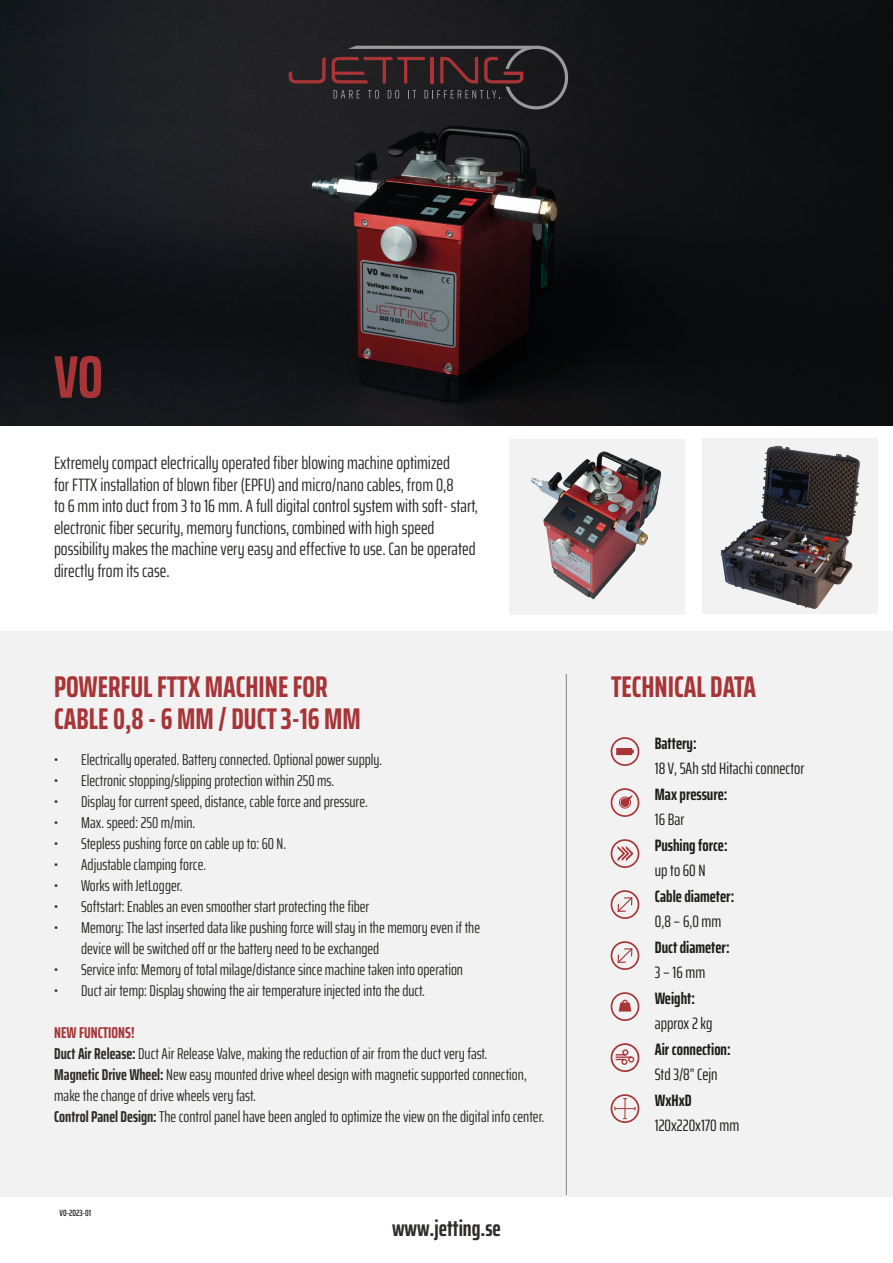
<style>
.page{position:relative;width:893px;height:1263px;background:#fff}
.page>*{position:absolute;margin:0;border:0;box-sizing:border-box;transform-origin:0 0}
.t1{font:700 extra-condensed 60px "Saira";color:#a73538}
.t2{font:700 extra-condensed 30px/31.5px "Saira";color:#a73538}
.t3{font:700 extra-condensed 22.5px "Saira";color:#2d2c2b}
.t4{font:extra-condensed 18px/21.6px "Saira";color:#2d2c2b}
.t5{font:700 extra-condensed 16.5px "Saira";color:#1d1d1b}
.t6{font:extra-condensed 16.5px "Saira";color:#1d1d1b}
.t7{font:extra-condensed 15.75px/21px "Saira";color:#2d2c2b}
.t8{font:700 extra-condensed 15.75px "Saira";color:#a73538}
.t9{font:600 extra-condensed 9px "Saira";color:#2d2c2b}
.s1{font-weight:700}
</style>
<div class="page">
<div style="left:0;top:631px;width:893px;height:566px;background:#f1f2f1"></div>
<div style="left:611px;top:737px;width:28px;height:29px;border:2px solid #a73538;border-radius:50%"></div>
<svg style="left:616px;top:748px;width:18px;height:7px"></svg>
<div style="left:611px;top:788px;width:28px;height:29px;border:2px solid #a73538;border-radius:50%"></div>
<div style="left:621px;top:798px;width:8px;height:9px;background:#a73538;border-radius:50%"></div>
<div style="left:619px;top:797px;width:12px;height:11px;border:1px solid #a73538;border-radius:50%"></div>
<svg style="left:626px;top:795px;width:7px;height:7px"></svg>
<div style="left:611px;top:839px;width:28px;height:29px;border:2px solid #a73538;border-radius:50%"></div>
<svg style="left:618px;top:846px;width:15px;height:15px"></svg>
<div style="left:611px;top:890px;width:28px;height:29px;border:2px solid #a73538;border-radius:50%"></div>
<svg style="left:617px;top:897px;width:16px;height:15px"></svg>
<div style="left:611px;top:1094px;width:28px;height:29px;border:2px solid #a73538;border-radius:50%"></div>
<svg style="left:614px;top:1098px;width:22px;height:21px"></svg>
<div style="left:611px;top:941px;width:28px;height:29px;border:2px solid #a73538;border-radius:50%"></div>
<svg style="left:617px;top:948px;width:16px;height:15px"></svg>
<div style="left:611px;top:992px;width:28px;height:29px;border:2px solid #a73538;border-radius:50%"></div>
<svg style="left:619px;top:1000px;width:12px;height:11px"></svg>
<div style="left:611px;top:1043px;width:28px;height:29px;border:2px solid #a73538;border-radius:50%"></div>
<svg style="left:614px;top:1049px;width:21px;height:16px"></svg>
<hr style="left:566px;top:674px;width:1px;height:521px;background:#818182">
<img style="left:0;top:0;width:893px;height:425px">
<svg style="left:289px;top:57px;width:37px;height:26px"></svg>
<svg style="left:332px;top:46px;width:236px;height:63px"></svg>
<div style="left:509px;top:439px;width:175px;height:175px;background:#f1f2f1"></div>
<img style="left:530px;top:451px;width:132px;height:149px">
<div style="left:702px;top:438px;width:175px;height:175px;background:#f1f2f1"></div>
<img style="left:721px;top:445px;width:138px;height:163px">
<p class="t1" style="left:54px;top:331px;width:51px">VO</p>
<p class="t4" style="left:54px;top:452px;width:398px">Extremely compact electrically operated fiber blowing machine optimized</p>
<p class="t4" style="left:54px;top:473px;width:401px">for FTTX installation of blown fiber (EPFU) and micro/nano cables, from 0,8</p>
<p class="t4" style="left:54px;top:495px;width:426px">to 6 mm into duct from 3 to 16 mm. A full digital control system with soft- start, electronic fiber security, memory functions, combined with high speed possibility makes the machine very easy and effective to use. Can be operated directly from its case.</p>
<p class="t2" style="left:54px;top:671px;width:308px">POWERFUL FTTX MACHINE FOR<br>CABLE 0,8 - 6 MM / DUCT 3-16 MM</p>
<p class="t7" style="left:54px;top:748px;width:330px">• Electrically operated. Battery connected. Optional power supply.</p>
<p class="t7" style="left:54px;top:769px;width:282px">• Electronic stopping/slipping protection within 250 ms.</p>
<p class="t7" style="left:54px;top:790px;width:315px">• Display for current speed, distance, cable force and pressure.</p>
<p class="t7" style="left:54px;top:811px;width:143px">• Max. speed: 250 m/min.</p>
<p class="t7" style="left:54px;top:832px;width:234px">• Stepless pushing force on cable up to: 60 N.</p>
<p class="t7" style="left:54px;top:853px;width:154px">• Adjustable clamping force.</p>
<p class="t7" style="left:54px;top:874px;width:130px">• Works with JetLogger.</p>
<p class="t7" style="left:54px;top:895px;width:317px">• Softstart: Enables an even smoother start protecting the fiber</p>
<p class="t7" style="left:81px;top:916px;width:400px;text-indent:-27px">• Memory: The last inserted data like pushing force will stay in the memory even if the device will be switched off or the battery need to be exchanged</p>
<p class="t7" style="left:54px;top:958px;width:410px">• Service info: Memory of total milage/distance since machine taken into operation</p>
<p class="t7" style="left:54px;top:979px;width:372px">• Duct air temp: Display showing the air temperature injected into the duct.</p>
<p class="t8" style="left:54px;top:1020px;width:82px">NEW FUNCTIONS!</p>
<p class="t7" style="left:54px;top:1042px;width:435px"><span class="s1">Duct Air Release:</span> Duct Air Release Valve, making the reduction of air from the duct very fast.</p>
<p class="t7" style="left:54px;top:1063px;width:474px"><span class="s1">Magnetic Drive Wheel:</span> New easy mounted drive wheel design with magnetic supported connection, make the change of drive wheels very fast.</p>
<p class="t7" style="left:54px;top:1105px;width:492px"><span class="s1">Control Panel Design:</span> The control panel have been angled to optimize the view on the digital info center.</p>
<p class="t9" style="left:60px;top:1206px;width:33px">V0-2023-01</p>
<p class="t3" style="left:392px;top:1211px;width:110px">www.jetting.se</p>
<p class="t2" style="left:611px;top:671px;width:147px">TECHNICAL DATA</p>
<p class="t5" style="left:655px;top:730px;width:43px">Battery:</p>
<p class="t6" style="left:655px;top:756px;width:151px">18 V, 5Ah std Hitachi connector</p>
<p class="t5" style="left:655px;top:781px;width:74px">Max pressure:</p>
<p class="t6" style="left:655px;top:807px;width:31px">16 Bar</p>
<p class="t5" style="left:655px;top:832px;width:74px">Pushing force:</p>
<p class="t6" style="left:655px;top:858px;width:52px">up to 60 N</p>
<p class="t5" style="left:655px;top:883px;width:81px">Cable diameter:</p>
<p class="t6" style="left:655px;top:909px;width:68px">0,8 – 6,0 mm</p>
<p class="t5" style="left:655px;top:934px;width:76px">Duct diameter:</p>
<p class="t6" style="left:655px;top:960px;width:52px">3 – 16 mm</p>
<p class="t5" style="left:655px;top:985px;width:42px">Weight:</p>
<p class="t6" style="left:655px;top:1011px;width:59px">approx 2 kg</p>
<p class="t5" style="left:655px;top:1036px;width:77px">Air connection:</p>
<p class="t6" style="left:655px;top:1062px;width:64px">Std 3/8” Cejn</p>
<p class="t5" style="left:655px;top:1087px;width:38px">WxHxD</p>
<p class="t6" style="left:655px;top:1113px;width:86px">120x220x170 mm</p>
</div>
